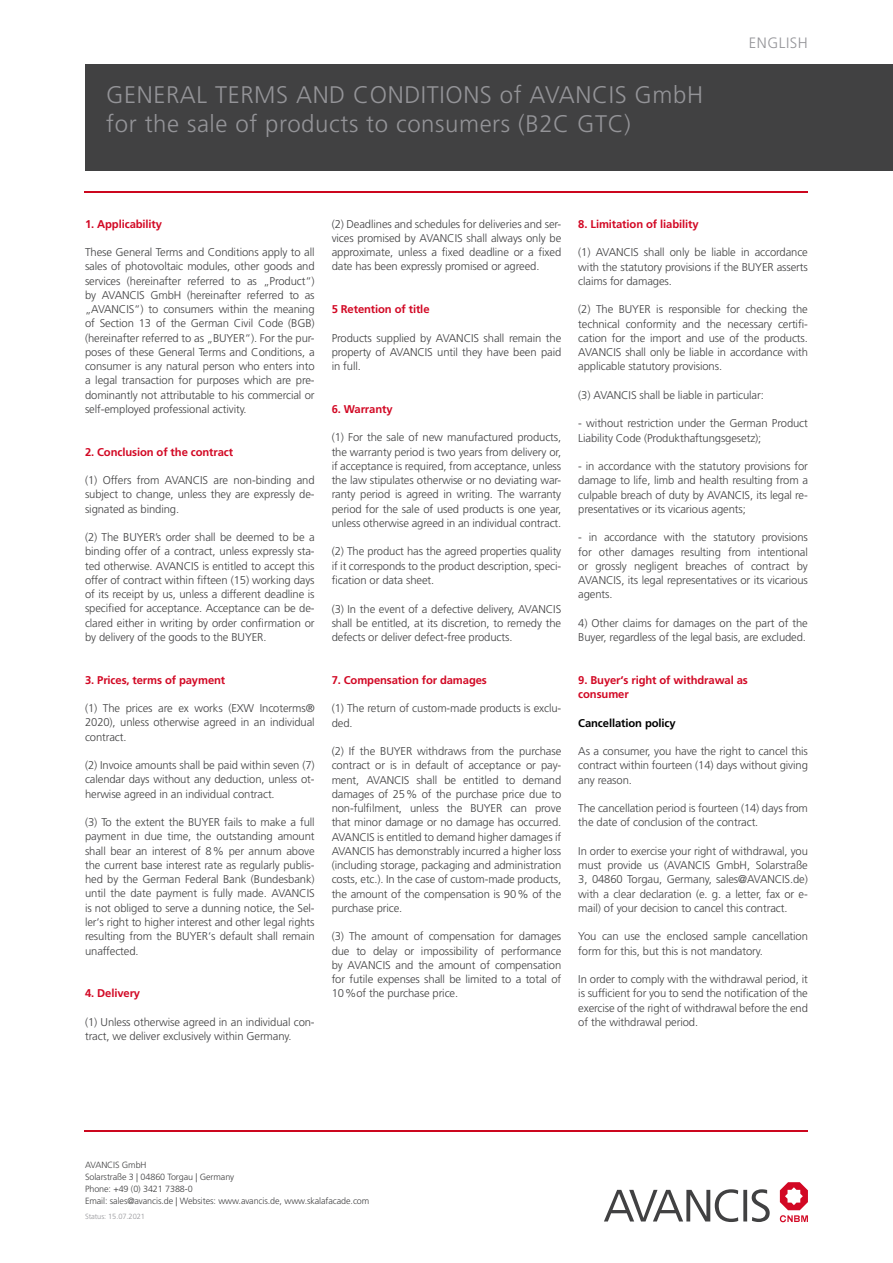
<style>
.page{position:relative;width:893px;height:1263px;background:#fff}
.page>*{position:absolute;margin:0;border:0;box-sizing:border-box;transform-origin:0 0}
.t1{font:300 24px/28.8px "Frutiger LT Std";letter-spacing:.025em;color:#949498}
.t2{font:300 15px "Frutiger LT Std";letter-spacing:.035em;color:#949498}
.t3{font:300 11.25px/14.2px "Frutiger LT Std";letter-spacing:-.01em;color:#414142;text-align:justify}
.t4{font:700 11.25px/14.2px "Frutiger LT Std";letter-spacing:-.01em;color:#d20824}
.t5{font:700 11.25px "Frutiger LT Std";letter-spacing:-.01em;color:#000}
.t6{font:300 9px/12px "Frutiger LT Std";letter-spacing:-.01em;color:#414142}
.t7{font:300 7.5px "Frutiger LT Std";letter-spacing:-.01em;color:#949498}
</style>
<div class="page">
<svg style="left:780px;top:1182px;width:28px;height:40px"></svg>
<svg style="left:604px;top:1189px;width:166px;height:33px"></svg>
<div style="left:85px;top:64px;width:808px;height:107px;background:#414142"></div>
<img style="left:85px;top:191px;width:723px;height:1px">
<img style="left:85px;top:1130px;width:723px;height:1px">
<h1 class="t1" style="left:106px;top:81px;width:598px">GENERAL TERMS AND CONDITIONS of AVANCIS GmbH for the sale of products to consumers (B2C GTC)</h1>
<h2 class="t2" style="left:749px;top:34px;width:60px">ENGLISH</h2>
<p class="t4" style="left:85px;top:217px;width:79px">1. Applicability</p>
<p class="t3" style="left:85px;top:245px;width:231px">These General Terms and Conditions apply to all sales of photovoltaic modules, other goods and services (hereinafter referred to as „Product“) by AVANCIS GmbH (hereinafter referred to as „AVANCIS“) to consumers within the meaning of Section 13 of the German Civil Code (BGB) (hereinafter referred to as „BUYER“). For the pur&shy;poses of these General Terms and Conditions, a consumer is any natural person who enters into a legal transaction for purposes which are pre&shy;dominantly not attributable to his commercial or self-employed professional activity.</p>
<p class="t4" style="left:85px;top:445px;width:150px">2. Conclusion of the contract</p>
<p class="t3" style="left:85px;top:473px;width:231px">(1) Offers from AVANCIS are non-binding and subject to change, unless they are expressly de&shy;signated as binding.</p>
<p class="t3" style="left:85px;top:530px;width:231px">(2) The BUYER’s order shall be deemed to be a binding offer of a contract, unless expressly sta&shy;ted otherwise. AVANCIS is entitled to accept this offer of contract within fifteen (15) working days of its receipt by us, unless a different deadline is specified for acceptance. Acceptance can be de&shy;clared either in writing by order confirmation or by delivery of the goods to the BUYER.</p>
<p class="t4" style="left:85px;top:673px;width:142px">3. Prices, terms of payment</p>
<p class="t3" style="left:85px;top:701px;width:231px">(1) The prices are ex works (EXW Incoterms® 2020), unless otherwise agreed in an individual contract.</p>
<p class="t3" style="left:85px;top:758px;width:231px">(2) Invoice amounts shall be paid within seven (7) calendar days without any deduction, unless ot&shy;herwise agreed in an individual contract.</p>
<p class="t3" style="left:85px;top:815px;width:231px">(3) To the extent the BUYER fails to make a full payment in due time, the outstanding amount shall bear an interest of 8% per annum above the current base interest rate as regularly publis&shy;hed by the German Federal Bank (Bundesbank) until the date payment is fully made. AVANCIS is not obliged to serve a dunning notice, the Sel&shy;ler‘s right to higher interest and other legal rights resulting from the BUYER‘s default shall remain unaffected.</p>
<p class="t4" style="left:85px;top:986px;width:57px">4. Delivery</p>
<p class="t3" style="left:85px;top:1015px;width:231px">(1) Unless otherwise agreed in an individual con&shy;tract, we deliver exclusively within Germany.</p>
<p class="t3" style="left:332px;top:217px;width:231px">(2) Deadlines and schedules for deliveries and ser&shy;vices promised by AVANCIS shall always only be approximate, unless a fixed deadline or a fixed date has been expressly promised or agreed.</p>
<p class="t4" style="left:332px;top:302px;width:99px">5 Retention of title</p>
<p class="t3" style="left:332px;top:331px;width:231px">Products supplied by AVANCIS shall remain the property of AVANCIS until they have been paid in full.</p>
<p class="t4" style="left:332px;top:402px;width:62px">6. Warranty</p>
<p class="t3" style="left:332px;top:431px;width:231px">(1) For the sale of new manufactured products, the warranty period is two years from delivery or, if acceptance is required, from acceptance, unless the law stipulates otherwise or no deviating war&shy;ranty period is agreed in writing. The warranty period for the sale of used products is one year, unless otherwise agreed in an individual contract.</p>
<p class="t3" style="left:332px;top:545px;width:231px">(2) The product has the agreed properties quality if it corresponds to the product description, speci&shy;fication or data sheet.</p>
<p class="t3" style="left:332px;top:602px;width:231px">(3) In the event of a defective delivery, AVANCIS shall be entitled, at its discretion, to remedy the defects or deliver defect-free products.</p>
<p class="t4" style="left:332px;top:673px;width:157px">7. Compensation for damages</p>
<p class="t3" style="left:332px;top:701px;width:231px">(1) The return of custom-made products is exclu&shy;ded.</p>
<p class="t3" style="left:332px;top:744px;width:231px">(2) If the BUYER withdraws from the purchase contract or is in default of acceptance or pay&shy;ment, AVANCIS shall be entitled to demand damages of 25% of the purchase price due to non-fulfilment, unless the BUYER can prove that minor damage or no damage has occurred.<br>AVANCIS is entitled to demand higher damages if AVANCIS has demonstrably incurred a higher loss (including storage, packaging and administration costs, etc.). In the case of custom-made products, the amount of the compensation is 90% of the purchase price.</p>
<p class="t3" style="left:332px;top:929px;width:231px">(3) The amount of compensation for damages due to delay or impossibility of performance by AVANCIS and the amount of compensation for futile expenses shall be limited to a total of 10%of the purchase price.</p>
<p class="t4" style="left:578px;top:217px;width:122px">8. Limitation of liability</p>
<p class="t3" style="left:578px;top:245px;width:231px">(1) AVANCIS shall only be liable in accordance with the statutory provisions if the BUYER asserts claims for damages.</p>
<p class="t3" style="left:578px;top:302px;width:231px">(2) The BUYER is responsible for checking the technical conformity and the necessary certifi&shy;cation for the import and use of the products.<br>AVANCIS shall only be liable in accordance with applicable statutory provisions.</p>
<p class="t3" style="left:578px;top:388px;width:187px">(3) AVANCIS shall be liable in particular:</p>
<p class="t3" style="left:578px;top:416px;width:231px">- without restriction under the German Product<br>Liability Code (Produkthaftungsgesetz);</p>
<p class="t3" style="left:578px;top:459px;width:231px">- in accordance with the statutory provisions for damage to life, limb and health resulting from a culpable breach of duty by AVANCIS, its legal re&shy;presentatives or its vicarious agents;</p>
<p class="t3" style="left:578px;top:530px;width:231px">- in accordance with the statutory provisions for other damages resulting from intentional or grossly negligent breaches of contract by AVANCIS, its legal representatives or its vicarious agents.</p>
<p class="t3" style="left:578px;top:616px;width:231px">4) Other claims for damages on the part of the<br>Buyer, regardless of the legal basis, are excluded.</p>
<p class="t4" style="left:578px;top:673px;width:171px">9. Buyer‘s right of withdrawal as consumer</p>
<p class="t5" style="left:578px;top:716px;width:99px">Cancellation policy</p>
<p class="t3" style="left:578px;top:744px;width:231px">As a consumer, you have the right to cancel this contract within fourteen (14) days without giving any reason.</p>
<p class="t3" style="left:578px;top:801px;width:231px">The cancellation period is fourteen (14) days from the date of conclusion of the contract.</p>
<p class="t3" style="left:578px;top:844px;width:231px">In order to exercise your right of withdrawal, you must provide us (AVANCIS GmbH, Solarstraße 3, 04860 Torgau, Germany, sales@AVANCIS.de) with a clear declaration (e. g. a letter, fax or e&shy;mail) of your decision to cancel this contract.</p>
<p class="t3" style="left:578px;top:929px;width:231px">You can use the enclosed sample cancellation form for this, but this is not mandatory.</p>
<p class="t3" style="left:578px;top:972px;width:231px">In order to comply with the withdrawal period, it is sufficient for you to send the notification of the exercise of the right of withdrawal before the end of the withdrawal period.</p>
<p class="t6" style="left:85px;top:1159px;width:286px">AVANCIS GmbH<br>Solarstraße 3 | 04860 Torgau | Germany<br>Phone: +49 (0) 3421 7388-0<br>Email: sales@avancis.de | Websites: www.avancis.de, www.skalafacade.com</p>
<p class="t7" style="left:85px;top:1212px;width:62px">Status: 15.07.2021</p>
</div>
